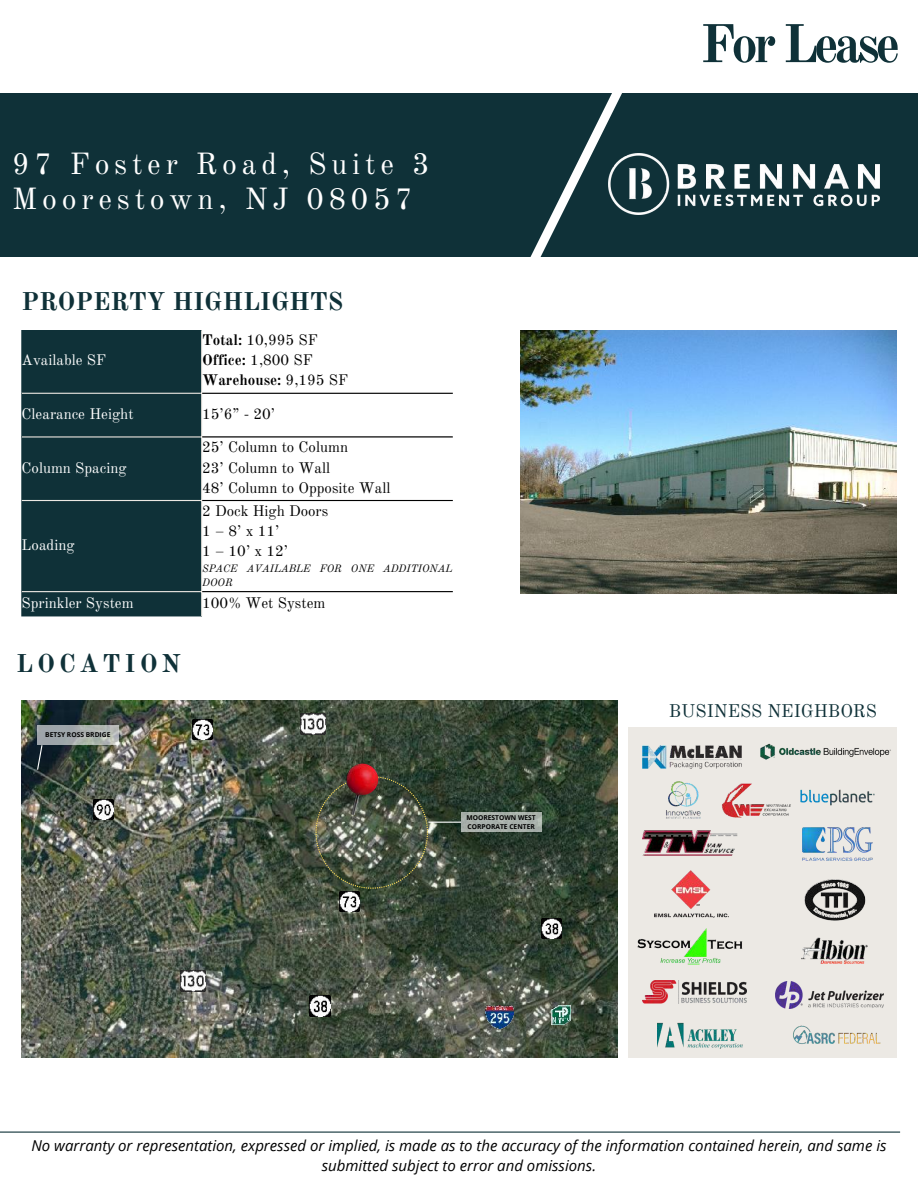
<style>
.page{position:relative;width:918px;height:1188px;background:#fff}
.page>*{position:absolute;margin:0;border:0;box-sizing:border-box;transform-origin:0 0}
.t1{font:700 53.4px "Old Standard";letter-spacing:-.085em;color:#0f3138}
.t2{font:30px/34.8px "Old Standard";letter-spacing:.16em;color:#fff}
.t3{font:700 25.2px "Old Standard";color:#0f3138}
.t4{font:700 25.2px "Old Standard";letter-spacing:.16em;color:#0f3138}
.t5{font:18px "Old Standard";color:#0f3138}
.t6{font:italic 15px/20.2px "Open Sans";color:#000;text-align:center}
.t7{font:15px/20.1px "Old Standard";color:#000}
.t8{font:15px "Old Standard";color:#fff}
.t9{font:700 15px/20.1px "Old Standard";color:#000}
.t10{font:italic 10.5px/14px "Old Standard";color:#000}
.t11{font:700 6.75px/8.9px "Open Sans";color:#000}
.s1{font-weight:400}
</style>
<div class="page">
<img style="left:520px;top:330px;width:376px;height:264px">
<div style="left:22px;top:330px;width:179px;height:286px;background:#0f3138"></div>
<hr style="left:201px;top:330px;width:1px;height:286px;background:#ece9e4">
<hr style="left:22px;top:393px;width:180px;height:1px;background:#ece9e4">
<hr style="left:22px;top:436px;width:180px;height:2px;background:#ece9e4">
<hr style="left:22px;top:500px;width:180px;height:1px;background:#ece9e4">
<hr style="left:22px;top:591px;width:180px;height:1px;background:#ece9e4">
<hr style="left:202px;top:393px;width:251px;height:1px;background:#000">
<hr style="left:202px;top:436px;width:251px;height:2px;background:#000">
<hr style="left:202px;top:500px;width:251px;height:1px;background:#000">
<hr style="left:202px;top:591px;width:251px;height:1px;background:#000">
<hr style="left:0;top:1132px;width:900px;height:1px;background:#0f3138">
<img style="left:22px;top:701px;width:596px;height:357px">
<svg style="left:38px;top:725px;width:80px;height:19px;background:#a8aeae"></svg>
<svg style="left:36px;top:744px;width:7px;height:27px"></svg>
<div style="left:628px;top:727px;width:268px;height:331px;background:#ece9e4"></div>
<img style="left:642px;top:745px;width:99px;height:24px">
<img style="left:802px;top:827px;width:71px;height:34px">
<img style="left:801px;top:937px;width:67px;height:27px">
<img style="left:666px;top:781px;width:35px;height:38px">
<img style="left:654px;top:870px;width:75px;height:47px">
<img style="left:761px;top:743px;width:130px;height:17px">
<img style="left:722px;top:783px;width:69px;height:35px">
<img style="left:643px;top:830px;width:94px;height:26px">
<img style="left:804px;top:879px;width:62px;height:42px">
<img style="left:776px;top:982px;width:108px;height:27px">
<img style="left:637px;top:928px;width:105px;height:36px">
<img style="left:800px;top:789px;width:75px;height:17px">
<img style="left:657px;top:1022px;width:86px;height:27px">
<img style="left:793px;top:1025px;width:88px;height:19px">
<img style="left:642px;top:981px;width:105px;height:22px">
<img style="left:93px;top:799px;width:21px;height:20px">
<img style="left:339px;top:891px;width:20px;height:20px">
<img style="left:193px;top:719px;width:20px;height:20px">
<img style="left:301px;top:714px;width:25px;height:20px">
<div style="left:0;top:93px;width:918px;height:164px;background:#0f3138"></div>
<img style="left:638px;top:154px;width:241px;height:61px">
<svg style="left:520px;top:93px;width:118px;height:266px"></svg>
<img style="left:486px;top:1006px;width:28px;height:22px">
<img style="left:551px;top:1006px;width:19px;height:19px">
<img style="left:180px;top:971px;width:25px;height:20px">
<img style="left:541px;top:918px;width:21px;height:20px">
<img style="left:310px;top:996px;width:20px;height:20px">
<svg style="left:316px;top:776px;width:112px;height:113px;background:#525c4b"></svg>
<img style="left:331px;top:757px;width:55px;height:59px">
<div style="left:461px;top:812px;width:80px;height:19px;background:#a8b0ab"></div>
<hr style="left:428px;top:822px;width:33px;height:1px;background:#fff">
<h2 class="t2" style="left:12px;top:146px;width:419px">97 Foster Road, Suite 3<br>Moorestown, NJ 08057</h2>
<h3 class="t3" style="left:22px;top:286px;width:323px">PROPERTY HIGHLIGHTS</h3>
<p class="t8" style="left:22px;top:351px;width:86px">Available SF</p>
<p class="t9" style="left:202px;top:330px;width:147px">Total: <span class="s1">10,995 SF<br></span>Office: <span class="s1">1,800 SF<br></span>Warehouse: <span class="s1">9,195 SF</span></p>
<p class="t8" style="left:22px;top:405px;width:114px">Clearance Height</p>
<p class="t7" style="left:202px;top:404px;width:74px">15’6” - 20’</p>
<p class="t8" style="left:22px;top:458px;width:107px">Column Spacing</p>
<p class="t7" style="left:202px;top:437px;width:190px">25’ Column to Column<br>23’ Column to Wall<br>48’ Column to Opposite Wall</p>
<p class="t8" style="left:22px;top:536px;width:55px">Loading</p>
<p class="t7" style="left:202px;top:501px;width:128px">2 Dock High Doors<br>1–8’x11’<br>1 – 10’ x 12’</p>
<p class="t10" style="left:202px;top:561px;width:252px">SPACE AVAILABLE FOR ONE ADDITIONAL<br>DOOR</p>
<p class="t8" style="left:22px;top:594px;width:114px">Sprinkler System</p>
<p class="t7" style="left:202px;top:593px;width:125px">100% Wet System</p>
<h3 class="t4" style="left:16px;top:648px;width:166px">LOCATION</h3>
<p class="t11" style="left:45px;top:730px;width:67px">BETSY ROSS BRDIGE</p>
<p class="t11" style="left:466px;top:813px;width:71px">MOORESTOWN WEST<br>CORPORATE CENTER</p>
<h1 class="t1" style="left:700px;top:11px;width:202px">For Lease</h1>
<p class="t5" style="left:669px;top:700px;width:210px">BUSINESS NEIGHBORS</p>
<p class="t6" style="left:31px;top:1135px;width:857px">No warranty or representation, expressed or implied, is made as to the accuracy of the information contained herein, and same is submitted subject to error and omissions.</p>
</div>
